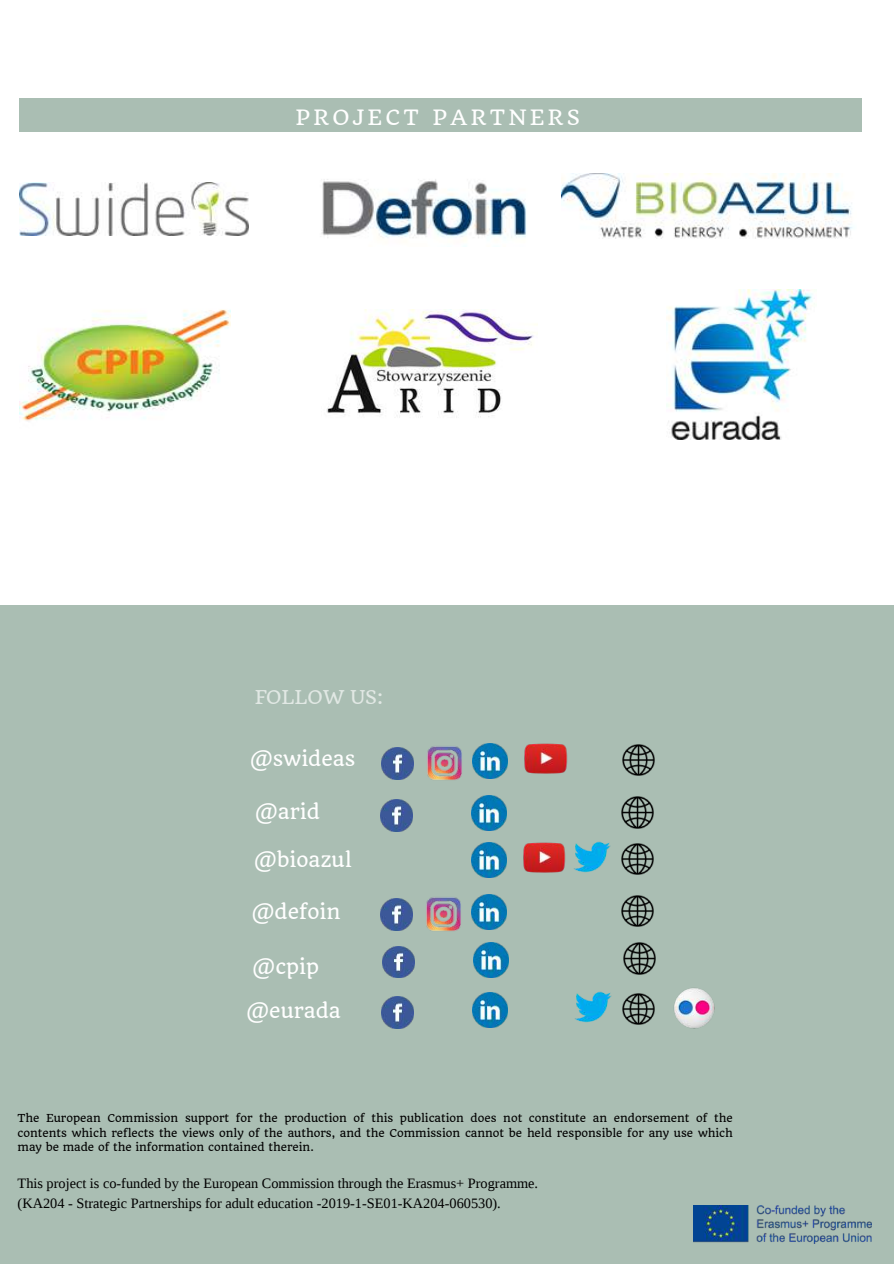
<style>
.page{position:relative;width:894px;height:1264px;background:#fff}
.page>*{position:absolute;margin:0;border:0;box-sizing:border-box;transform-origin:0 0}
.t1{font:20.7px "Quando";letter-spacing:.16em;color:#fff}
.t2{font:19.5px "Quando";color:#fff}
.t3{font:18.6px "Quando";color:#fff}
.t4{font:14.25px/19.6px "Liberation Serif";color:#000}
.t5{font:10.8px/14.2px "Quando";color:#000;text-align:justify}
</style>
<div class="page">
<div style="left:19px;top:98px;width:843px;height:33px;background:#aabeb3"></div>
<img style="left:19px;top:182px;width:229px;height:53px">
<img style="left:321px;top:179px;width:205px;height:62px">
<img style="left:561px;top:173px;width:292px;height:66px">
<img style="left:19px;top:309px;width:211px;height:112px">
<img style="left:326px;top:309px;width:211px;height:109px">
<img style="left:666px;top:289px;width:147px;height:150px">
<div style="left:0;top:605px;width:893px;height:658px;background:#aabeb3"></div>
<img style="left:382px;top:747px;width:31px;height:32px">
<img style="left:473px;top:743px;width:34px;height:35px">
<img style="left:693px;top:1205px;width:178px;height:38px">
<img style="left:427px;top:746px;width:35px;height:34px">
<img style="left:524px;top:743px;width:43px;height:31px">
<img style="left:622px;top:744px;width:32px;height:31px">
<img style="left:381px;top:799px;width:31px;height:32px">
<img style="left:472px;top:795px;width:34px;height:35px">
<img style="left:621px;top:796px;width:32px;height:32px">
<img style="left:472px;top:842px;width:34px;height:35px">
<img style="left:574px;top:827px;width:48px;height:46px">
<img style="left:523px;top:842px;width:43px;height:31px">
<img style="left:621px;top:843px;width:32px;height:31px">
<img style="left:381px;top:898px;width:31px;height:32px">
<img style="left:472px;top:894px;width:34px;height:35px">
<img style="left:426px;top:897px;width:35px;height:34px">
<img style="left:621px;top:895px;width:32px;height:31px">
<img style="left:383px;top:946px;width:31px;height:31px">
<img style="left:474px;top:942px;width:34px;height:35px">
<img style="left:623px;top:942px;width:32px;height:32px">
<img style="left:382px;top:996px;width:31px;height:32px">
<img style="left:473px;top:992px;width:34px;height:35px">
<img style="left:575px;top:991px;width:37px;height:32px">
<img style="left:622px;top:993px;width:32px;height:31px">
<img style="left:674px;top:988px;width:40px;height:40px">
<h1 class="t1" style="left:295px;top:104px;width:286px">PROJECT PARTNERS</h1>
<h3 class="t3" style="left:254px;top:685px;width:130px">FOLLOW US:</h3>
<h2 class="t2" style="left:250px;top:746px;width:107px">@swideas</h2>
<h2 class="t2" style="left:255px;top:799px;width:67px">@arid</h2>
<h2 class="t2" style="left:254px;top:847px;width:99px">@bioazul</h2>
<h2 class="t2" style="left:251px;top:899px;width:90px">@defoin</h2>
<h2 class="t2" style="left:252px;top:954px;width:68px">@cpip</h2>
<h2 class="t2" style="left:246px;top:998px;width:96px">@eurada</h2>
<p class="t5" style="left:18px;top:1111px;width:716px">The European Commission support for the production of this publication does not constitute an endorsement of the contents which reflects the views only of the authors, and the Commission cannot be held responsible for any use which may be made of the information contained therein.</p>
<h3 class="t4" style="left:18px;top:1173px;width:522px">This project is co-funded by the European Commission through the Erasmus+ Programme. (KA204 - Strategic Partnerships for adult education -2019-1-SE01-KA204-060530).</h3>
</div>
